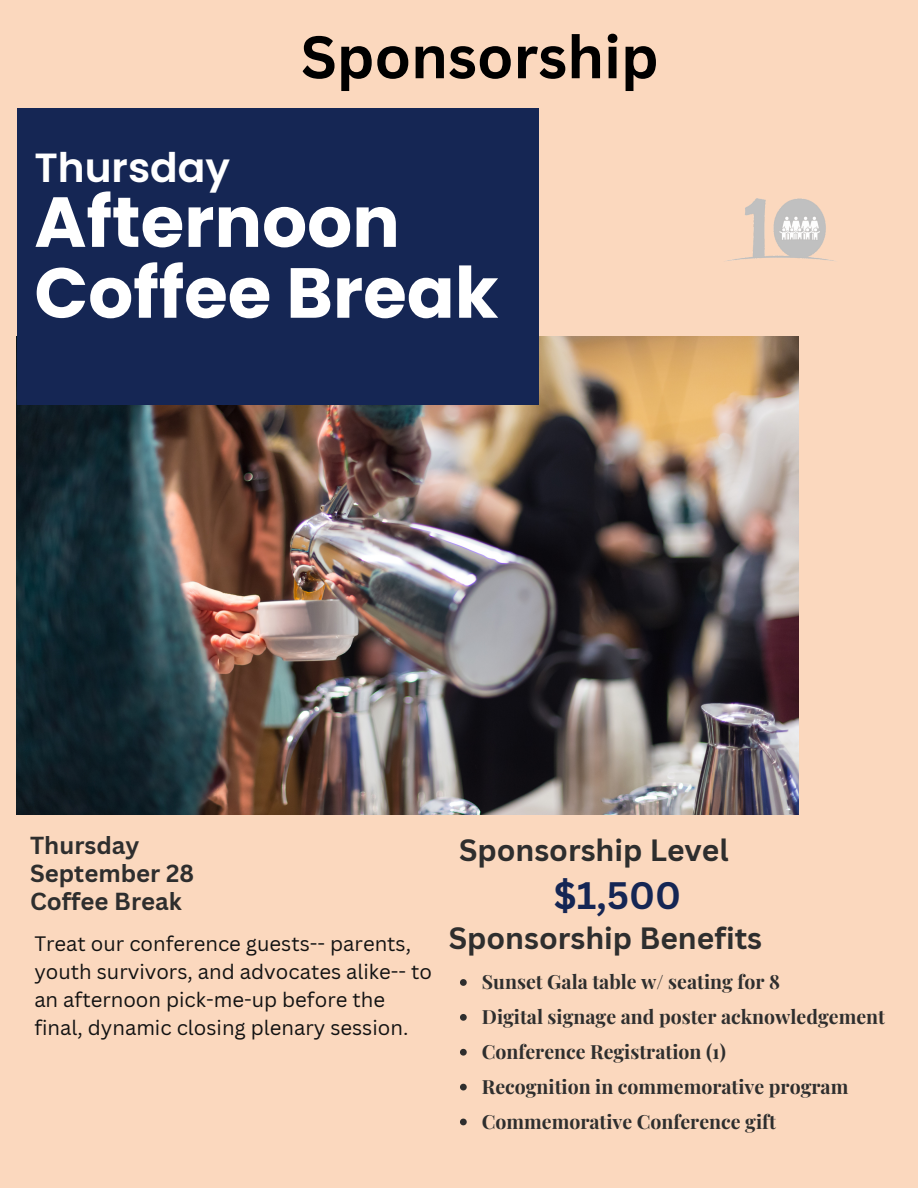
<style>
.page{position:relative;width:918px;height:1188px;background:#fbd8be}
.page>*{position:absolute;margin:0;border:0;box-sizing:border-box;transform-origin:0 0}
.t1{font:700 70.65px/70.8px "Poppins";color:#fff}
.t2{font:700 58.5px "Canva Sans";color:#000}
.t3{font:600 40.65px "Poppins";color:#fff}
.t4{font:700 37.2px "Canva Sans";color:#152654}
.t5{font:700 30px "Canva Sans";color:#2e2e2e}
.t6{font:700 24px "Canva Sans";color:#2e2e2e}
.t7{font:20.4px/28.2px "Canva Sans";color:#121212}
.t8{font:700 19.5px "Playfair Display";color:#2e2e2e}
</style>
<div class="page">
<img style="left:17px;top:337px;width:782px;height:478px">
<div style="left:17px;top:108px;width:522px;height:297px;background:#152654"></div>
<svg style="left:460px;top:979px;width:7px;height:7px"></svg>
<svg style="left:460px;top:1014px;width:7px;height:7px"></svg>
<svg style="left:460px;top:1049px;width:7px;height:7px"></svg>
<svg style="left:460px;top:1084px;width:7px;height:6px"></svg>
<svg style="left:460px;top:1119px;width:7px;height:6px"></svg>
<img style="left:726px;top:198px;width:108px;height:63px">
<p class="t2" style="left:301px;top:16px;width:359px">Sponsorship</p>
<p class="t3" style="left:34px;top:139px;width:197px">Thursday</p>
<p class="t1" style="left:34px;top:187px;width:466px">Afternoon<br>Coffee Break</p>
<p class="t6" style="left:30px;top:828px;width:111px">Thursday</p>
<p class="t6" style="left:30px;top:856px;width:166px">September 28</p>
<p class="t6" style="left:30px;top:884px;width:153px">Coffee Break</p>
<p class="t7" style="left:34px;top:929px;width:399px">Treat our conference guests-- parents, youth survivors, and advocates alike-- to an afternoon pick-me-up before the final, dynamic closing plenary session.</p>
<p class="t5" style="left:459px;top:829px;width:271px">Sponsorship Level</p>
<p class="t4" style="left:554px;top:869px;width:129px">$1,500</p>
<p class="t5" style="left:449px;top:917px;width:315px">Sponsorship Benefits</p>
<p class="t8" style="left:482px;top:968px;width:300px">Sunset Gala table w/ seating for 8</p>
<p class="t8" style="left:482px;top:1003px;width:405px">Digital signage and poster acknowledgement</p>
<p class="t8" style="left:482px;top:1038px;width:246px">Conference Registration (1)</p>
<p class="t8" style="left:482px;top:1073px;width:368px">Recognition in commemorative program</p>
<p class="t8" style="left:482px;top:1108px;width:295px">Commemorative Conference gift</p>
</div>
